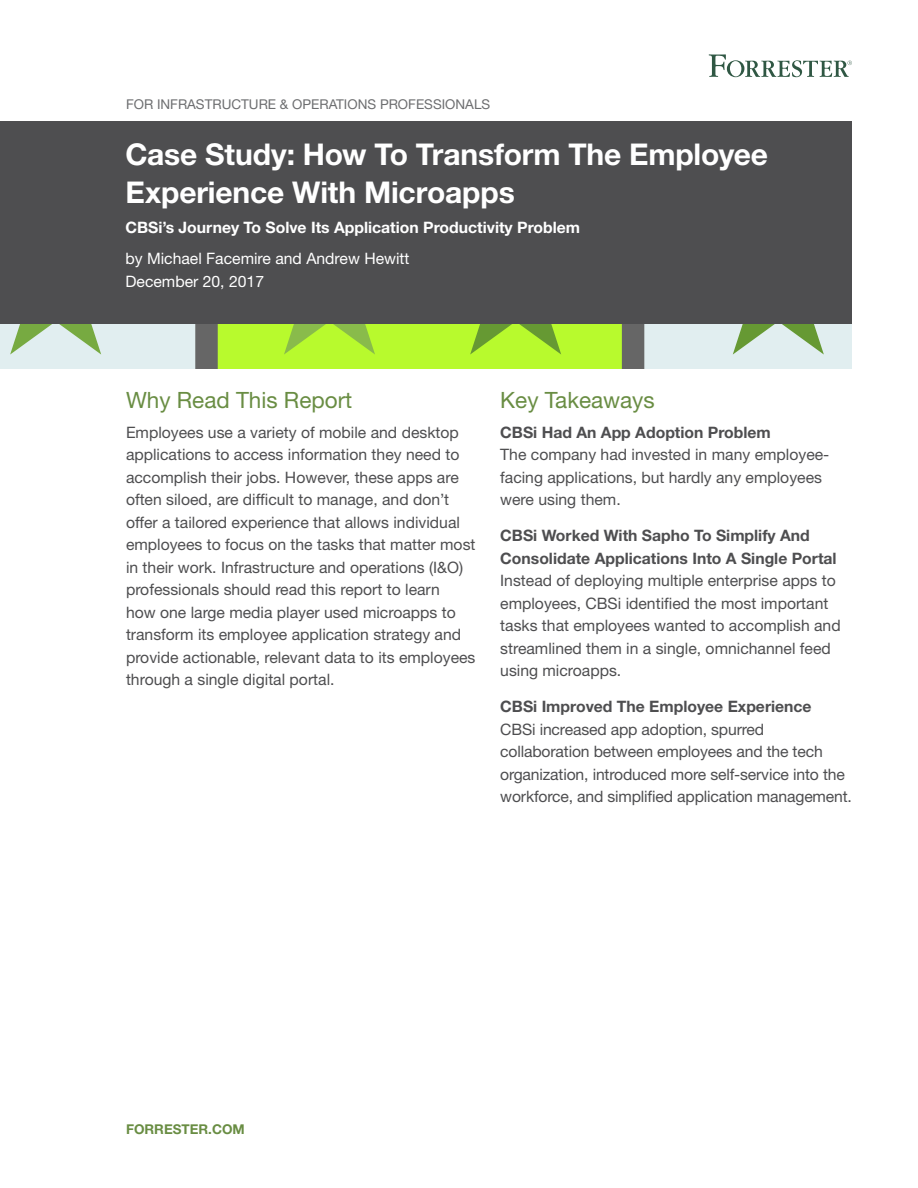
<style>
.page{position:relative;width:918px;height:1188px;background:#fff}
.page>*{position:absolute;margin:0;border:0;box-sizing:border-box;transform-origin:0 0}
.t1{font:700 30px/37.5px "Helvetica Neue LT Std";letter-spacing:-.005em;color:#fff}
.t2{font:22.5px "Helvetica Neue LT Std";color:#698d43}
.t3{font:15.75px/22.5px "Helvetica Neue LT Std";color:#4e4e50}
.t4{font:700 15.75px/22.5px "Helvetica Neue LT Std";color:#4e4e50}
.t5{font:700 15.75px "Helvetica Neue LT Std";color:#fff}
.t6{font:15.75px/22.5px "Helvetica Neue LT Std";color:#fff}
.t7{font:13.5px "Helvetica Neue LT Std";color:#6d6e70}
.t8{font:700 13.5px "Helvetica Neue LT Std";color:#698d43}
</style>
<div class="page">
<div style="left:0;top:122px;width:852px;height:202px;background:#4e4e50"></div>
<div style="left:0;top:324px;width:852px;height:45px;background:#e1eef0"></div>
<svg style="left:195px;top:324px;width:449px;height:45px;background:#a9e334"></svg>
<svg style="left:732px;top:324px;width:92px;height:31px"></svg>
<svg style="left:10px;top:324px;width:91px;height:31px"></svg>
<svg style="left:709px;top:54px;width:143px;height:23px"></svg>
<p class="t7" style="left:126px;top:96px;width:366px">For Infrastructure &amp; Operations Professionals</p>
<h1 class="t1" style="left:125px;top:135px;width:644px">Case Study: How To Transform The Employee<br>Experience With Microapps</h1>
<p class="t5" style="left:125px;top:218px;width:456px">CBSi’s Journey To Solve Its Application Productivity Problem</p>
<p class="t6" style="left:125px;top:247px;width:286px">by Michael Facemire and Andrew Hewitt<br>December 20, 2017</p>
<h2 class="t2" style="left:126px;top:386px;width:228px">Why Read This Report</h2>
<p class="t3" style="left:126px;top:421px;width:351px">Employees use a variety of mobile and desktop applications to access information they need to accomplish their jobs. However, these apps are often siloed, are difficult to manage, and don’t offer a tailored experience that allows individual employees to focus on the tasks that matter most in their work. Infrastructure and operations (I&amp;O) professionals should read this report to learn<br>how one large media player used microapps to transform its employee application strategy and provide actionable, relevant data to its employees through a single digital portal.</p>
<h2 class="t2" style="left:500px;top:386px;width:156px">Key Takeaways</h2>
<p class="t4" style="left:500px;top:420px;width:272px">CBSi Had An App Adoption Problem</p>
<p class="t3" style="left:500px;top:443px;width:331px">The company had invested in many employee&shy;facing applications, but hardly any employees were using them.</p>
<p class="t4" style="left:500px;top:524px;width:338px">CBSi Worked With Sapho To Simplify And<br>Consolidate Applications Into A Single Portal</p>
<p class="t3" style="left:500px;top:569px;width:342px">Instead of deploying multiple enterprise apps to employees, CBSi identified the most important tasks that employees wanted to accomplish and streamlined them in a single, omnichannel feed using microapps.</p>
<p class="t4" style="left:500px;top:695px;width:313px">CBSi Improved The Employee Experience</p>
<p class="t3" style="left:500px;top:718px;width:353px">CBSi increased app adoption, spurred collaboration between employees and the tech organization, introduced more self-service into the workforce, and simplified application management.</p>
<p class="t8" style="left:126px;top:1121px;width:48px">forreste</p>
<p class="t8" style="left:199px;top:1121px;width:46px">r.com</p>
</div>
